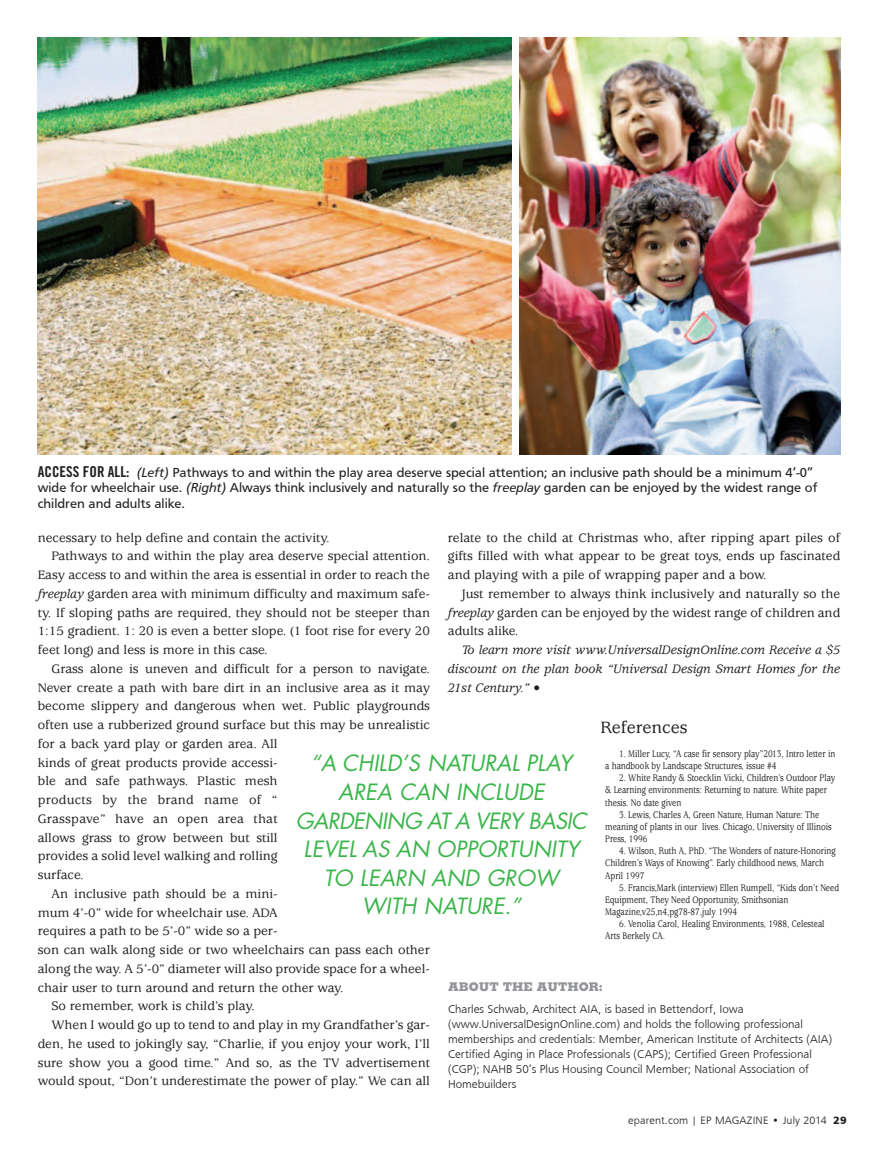
<style>
.page{position:relative;width:878px;height:1161px;background:#fff}
.page>*{position:absolute;margin:0;border:0;box-sizing:border-box;transform-origin:0 0}
.t1{font:italic 21.75px/28.7px "Futura";color:#3ab54a;text-align:center}
.t2{font:500 18px "Usherwood";color:#231f20}
.t3{font:500 13.5px/18.8px "Usherwood";color:#231f20;text-align:justify}
.t4{font:13.5px/15.8px "Frutus T";color:#231f20}
.t5{font:italic 500 13.5px/18.8px "Usherwood";color:#231f20;text-align:justify}
.t6{font:500 13.5px "Usherwood";letter-spacing:.02em;color:#231f20}
.t7{font:12px/15px "Frutus T Light";color:#231f20}
.t8{font:800 12px "Memphis";color:#939598}
.t9{font:11.25px "Frutus T Light";letter-spacing:.01em;color:#231f20}
.t10{font:500 10.5px/12.1px "Usherwood";color:#231f20;scale:.8 1}
.s1{font-family:"Trade Gothic Bold Cond Twenty";font-size:15px}
.s2{font-family:"Frutus T Italic"}
.s3{font-style:italic}
.s4{font-style:normal}
.s5{font-family:"Frutus T Bold"}
</style>
<div class="page">
<img style="left:38px;top:38px;width:473px;height:416px">
<img style="left:519px;top:38px;width:321px;height:416px">
<p class="t4" style="left:38px;top:465px;width:781px"><span class="s1">ACCESS FOR ALL:</span> <span class="s2">(Left)</span> Pathways to and within the play area deserve special attention; an inclusive path should be a minimum 4’-0” wide for wheelchair use. <span class="s2">(Right)</span> Always think inclusively and naturally so the <span class="s2">freeplay</span> garden can be enjoyed by the widest range of children and adults alike.</p>
<p class="t3" style="left:38px;top:529px;width:293px">necessary to help define and contain the activity.</p>
<p class="t3" style="left:52px;top:548px;width:380px">Pathways to and within the play area deserve special attention.</p>
<p class="t3" style="left:38px;top:567px;width:393px">Easy access to and within the area is essential in order to reach the</p>
<p class="t3" style="left:38px;top:585px;width:393px"><span class="s3">freeplay</span> garden area with minimum difficulty and maximum safe-</p>
<p class="t3" style="left:38px;top:604px;width:393px">ty. If sloping paths are required, they should not be steeper than</p>
<p class="t3" style="left:38px;top:623px;width:393px">1:15 gradient. 1: 20 is even a better slope. (1 foot rise for every 20</p>
<p class="t3" style="left:38px;top:642px;width:231px">feet long) and less is more in this case.</p>
<p class="t3" style="left:52px;top:660px;width:380px">Grass alone is uneven and difficult for a person to navigate.</p>
<p class="t3" style="left:38px;top:679px;width:393px">Never create a path with bare dirt in an inclusive area as it may</p>
<p class="t3" style="left:38px;top:698px;width:393px">become slippery and dangerous when wet. Public playgrounds</p>
<p class="t3" style="left:38px;top:717px;width:393px">often use a rubberized ground surface but this may be unrealistic</p>
<p class="t3" style="left:38px;top:735px;width:241px">for a back yard play or garden area. All</p>
<p class="t3" style="left:38px;top:754px;width:241px">kinds of great products provide accessi-</p>
<p class="t3" style="left:38px;top:773px;width:241px">ble and safe pathways. Plastic mesh</p>
<p class="t6" style="left:38px;top:795px;width:241px">products by the brand name of “</p>
<p class="t6" style="left:38px;top:814px;width:241px">Grasspave” have an open area that</p>
<p class="t3" style="left:38px;top:829px;width:241px">allows grass to grow between but still</p>
<p class="t3" style="left:38px;top:848px;width:241px">provides a solid level walking and rolling</p>
<p class="t3" style="left:38px;top:867px;width:47px">surface.</p>
<p class="t3" style="left:52px;top:885px;width:227px">An inclusive path should be a mini-</p>
<p class="t3" style="left:38px;top:904px;width:241px">mum 4’-0” wide for wheelchair use. ADA</p>
<p class="t3" style="left:38px;top:923px;width:241px">requires a path to be 5’-0” wide so a per-</p>
<p class="t3" style="left:38px;top:942px;width:393px">son can walk along side or two wheelchairs can pass each other</p>
<p class="t3" style="left:38px;top:960px;width:393px">along the way. A 5’-0” diameter will also provide space for a wheel-</p>
<p class="t3" style="left:38px;top:979px;width:307px">chair user to turn around and return the other way.</p>
<p class="t3" style="left:52px;top:998px;width:204px">So remember, work is child’s play.</p>
<p class="t3" style="left:52px;top:1017px;width:380px">When I would go up to tend to and play in my Grandfather’s gar-</p>
<p class="t3" style="left:38px;top:1035px;width:393px">den, he used to jokingly say, “Charlie, if you enjoy your work, I’ll</p>
<p class="t3" style="left:38px;top:1054px;width:393px">sure show you a good time.” And so, as the TV advertisement</p>
<p class="t3" style="left:38px;top:1073px;width:393px">would spout, “Don’t underestimate the power of play.” We can all</p>
<p class="t3" style="left:448px;top:529px;width:393px">relate to the child at Christmas who, after ripping apart piles of gifts filled with what appear to be great toys, ends up fascinated and playing with a pile of wrapping paper and a bow.</p>
<p class="t3" style="left:448px;top:585px;width:393px;text-indent:14px">Just remember to always think inclusively and naturally so the <span class="s3">freeplay</span> garden can be enjoyed by the widest range of children and adults alike.</p>
<p class="t5" style="left:448px;top:642px;width:393px;text-indent:14px">To learn more visit www.UniversalDesignOnline.com Receive a $5 discount on the plan book “Universal Design Smart Homes for the 21st Century.” <span class="s4">•</span></p>
<h2 class="t2" style="left:600px;top:720px;width:88px">References</h2>
<p class="t10" style="left:605px;top:749px;width:289px;text-indent:14px">1. Miller Lucy, “A case fir sensory play”2013, Intro letter in a handbook by Landscape Structures, issue #4</p>
<p class="t10" style="left:605px;top:773px;width:289px;text-indent:14px">2. White Randy &amp; Stoecklin Vicki, Children’s Outdoor Play &amp; Learning environments: Returning to nature. White paper thesis. No date given</p>
<p class="t10" style="left:605px;top:809px;width:285px;text-indent:14px">3. Lewis, Charles A, Green Nature, Human Nature: The meaning of plants in our lives. Chicago, University of Illinois<br>Press, 1996</p>
<p class="t10" style="left:605px;top:846px;width:289px;text-indent:14px">4. Wilson, Ruth A, PhD. “The Wonders of nature-Honoring<br>Children’s Ways of Knowing”. Early childhood news, March<br>April 1997</p>
<p class="t10" style="left:605px;top:882px;width:294px;text-indent:14px">5. Francis,Mark (interview) Ellen Rumpell, “Kids don’t Need<br>Equipment, They Need Opportunity, Smithsonian<br>Magazine,v25,n4,pg78-87,july 1994</p>
<p class="t10" style="left:605px;top:919px;width:276px;text-indent:14px">6. Venolia Carol, Healing Environments, 1988, Celesteal<br>Arts Berkely CA.</p>
<h1 class="t1" style="left:296px;top:751px;width:292px">“A CHILD’S NATURAL PLAY<br>AREA CAN INCLUDE<br>GARDENING AT A VERY BASIC<br>LEVEL AS AN OPPORTUNITY<br>TO LEARN AND GROW<br>WITH NATURE.”</h1>
<p class="t8" style="left:448px;top:982px;width:156px">ABOUT THE AUTHOR:</p>
<p class="t7" style="left:448px;top:1003px;width:385px">Charles Schwab, Architect AIA, is based in Bettendorf, Iowa (www.UniversalDesignOnline.com) and holds the following professional memberships and credentials: Member, American Institute of Architects (AIA)<br>Certified Aging in Place Professionals (CAPS); Certified Green Professional (CGP); NAHB 50’s Plus Housing Council Member; National Association of Homebuilders</p>
<p class="t9" style="left:628px;top:1116px;width:220px">eparent.com | EP MAGAZINE • July 2014 <span class="s5">29</span></p>
</div>
